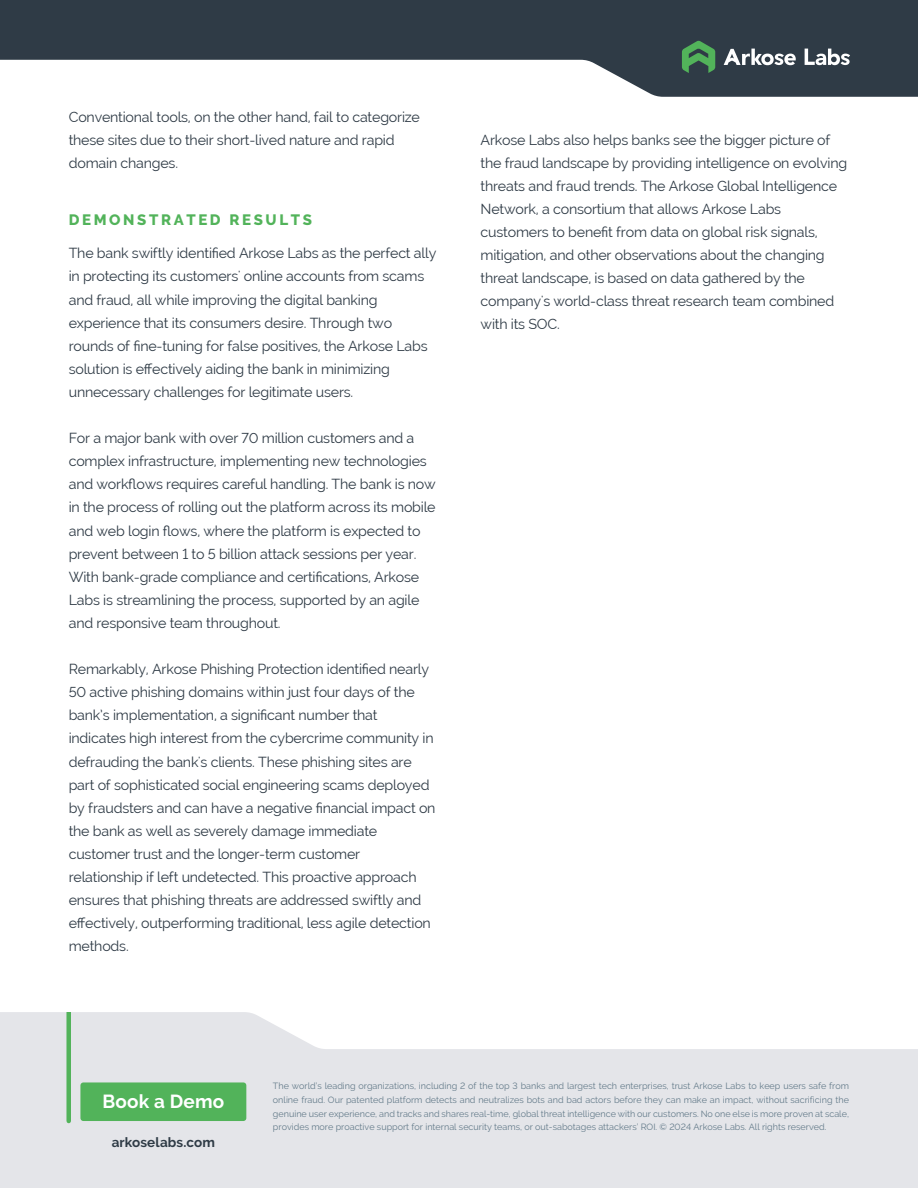
<style>
.page{position:relative;width:918px;height:1188px;background:#fff}
.page>*{position:absolute;margin:0;border:0;box-sizing:border-box;transform-origin:0 0}
.t1{font:700 18.9px "Raleway";letter-spacing:.01em;color:#fff}
.t2{font:800 15px "Raleway";letter-spacing:.175em;color:#52b35a}
.t3{font:14.25px/23.1px "Raleway";letter-spacing:-.015em;color:#2f3b46}
.t4{font:700 13.5px "Raleway";letter-spacing:.01em;color:#2f3b46}
.t5{font:9px/13.8px "Raleway";color:#647b8a;text-align:justify}
</style>
<div class="page">
<svg style="left:0;top:0;width:918px;height:97px;fill:#2f3b46"></svg>
<svg style="left:682px;top:41px;width:33px;height:32px"></svg>
<svg style="left:724px;top:49px;width:72px;height:16px"></svg>
<svg style="left:805px;top:49px;width:45px;height:16px"></svg>
<svg style="left:0;top:1012px;width:918px;height:176px;fill:#e4e5e9"></svg>
<div style="left:80px;top:1082px;width:166px;height:39px;background:#52b35a;border-radius:3px"></div>
<div style="left:66px;top:1012px;width:5px;height:109px;background:#52b35a"></div>
<p class="t3" style="left:69px;top:105px;width:353px">Conventional tools, on the other hand, fail to categorize these sites due to their short-lived nature and rapid domain changes.</p>
<p class="t2" style="left:69px;top:211px;width:245px">DEMONSTRATED RESULTS</p>
<p class="t3" style="left:69px;top:242px;width:369px">The bank swiftly identified Arkose Labs as the perfect ally in protecting its customers' online accounts from scams and fraud, all while improving the digital banking experience that its consumers desire. Through two rounds of fine-tuning for false positives, the Arkose Labs solution is effectively aiding the bank in minimizing unnecessary challenges for legitimate users.</p>
<p class="t3" style="left:69px;top:427px;width:369px">For a major bank with over 70 million customers and a complex infrastructure, implementing new technologies and workflows requires careful handling. The bank is now in the process of rolling out the platform across its mobile and web login flows, where the platform is expected to prevent between 1 to 5 billion attack sessions per year.<br>With bank-grade compliance and certifications, Arkose Labs is streamlining the process, supported by an agile and responsive team throughout.</p>
<p class="t3" style="left:69px;top:658px;width:368px">Remarkably, Arkose Phishing Protection identified nearly 50 active phishing domains within just four days of the bank’s implementation, a significant number that indicates high interest from the cybercrime community in defrauding the bank's clients. These phishing sites are part of sophisticated social engineering scams deployed by fraudsters and can have a negative financial impact on the bank as well as severely damage immediate customer trust and the longer-term customer relationship if left undetected. This proactive approach ensures that phishing threats are addressed swiftly and effectively, outperforming traditional, less agile detection methods.</p>
<p class="t3" style="left:481px;top:128px;width:368px">Arkose Labs also helps banks see the bigger picture of the fraud landscape by providing intelligence on evolving threats and fraud trends. The Arkose Global Intelligence Network, a consortium that allows Arkose Labs customers to benefit from data on global risk signals, mitigation, and other observations about the changing threat landscape, is based on data gathered by the company's world-class threat research team combined with its SOC.</p>
<h1 class="t1" style="left:103px;top:1090px;width:123px">Book a Demo</h1>
<p class="t5" style="left:273px;top:1079px;width:578px">The world’s leading organizations, including 2 of the top 3 banks and largest tech enterprises, trust Arkose Labs to keep users safe from online fraud. Our patented platform detects and neutralizes bots and bad actors before they can make an impact, without sacrificing the genuine user experience, and tracks and shares real-time, global threat intelligence with our customers. No one else is more proven at scale, provides more proactive support for internal security teams, or out-sabotages attackers’ ROI. © 2024 Arkose Labs. All rights reserved.</p>
<p class="t4" style="left:112px;top:1135px;width:105px">arkoselabs.com</p>
</div>
